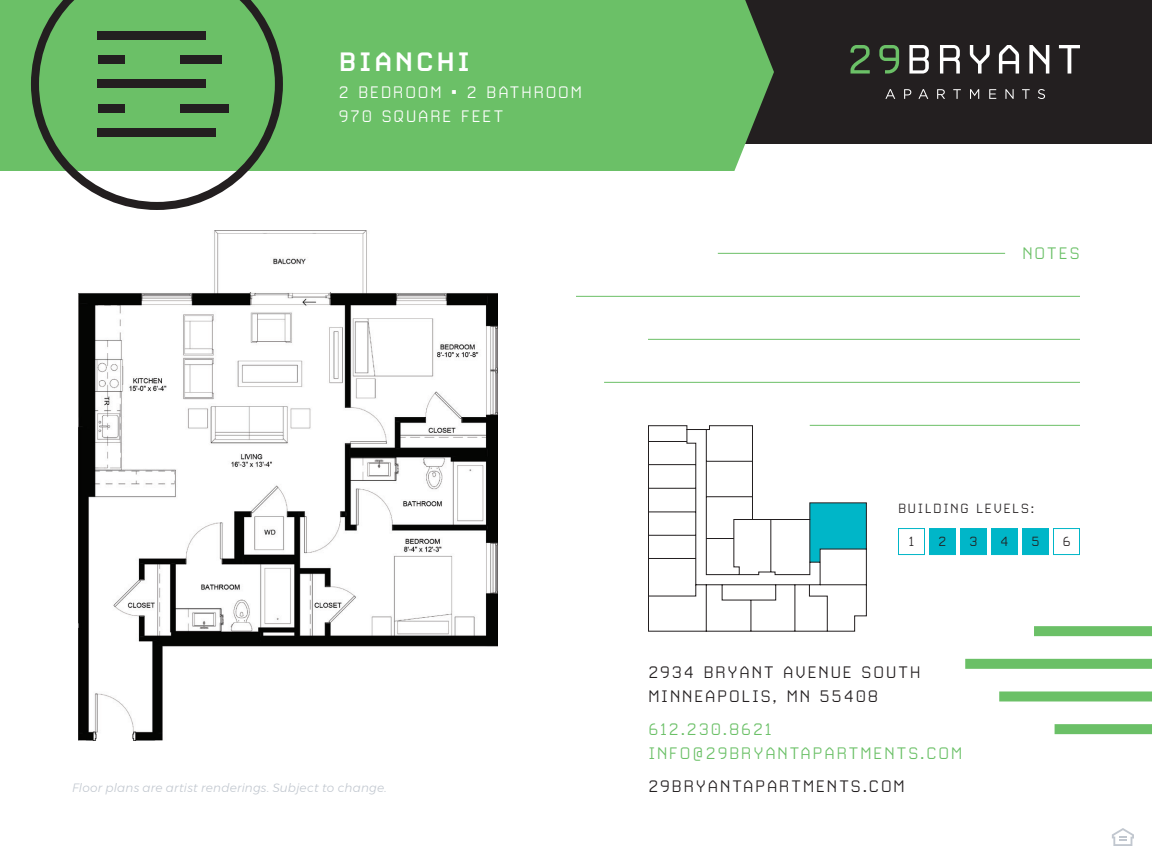
<style>
.page{position:relative;width:1152px;height:864px;background:#fff}
.page>*{position:absolute;margin:0;border:0;box-sizing:border-box;transform-origin:0 0}
.t1{font:700 32px "Carbon";letter-spacing:.05em;color:#fff}
.t2{font:100 20px/24px "Carbon";letter-spacing:.06em;color:#231f20}
.t3{font:100 20px/24px "Carbon";letter-spacing:.06em;color:#6bc067}
.t4{font:100 20px "Carbon";letter-spacing:.06em;color:#fff}
.t5{font:100 16px "Carbon";letter-spacing:.07em;color:#231f20}
.t6{font:italic 300 12px "Montserrat";letter-spacing:.015em;color:#c1c7cf}
</style>
<div class="page">
<div style="left:898px;top:528px;width:27px;height:27px;background:#fff;border:1px solid #00b6c8"></div>
<div style="left:929px;top:528px;width:27px;height:27px;background:#00b6c8"></div>
<div style="left:960px;top:528px;width:27px;height:27px;background:#00b6c8"></div>
<div style="left:991px;top:528px;width:27px;height:27px;background:#00b6c8"></div>
<div style="left:1022px;top:528px;width:27px;height:27px;background:#00b6c8"></div>
<div style="left:1053px;top:528px;width:27px;height:27px;background:#fff;border:1px solid #00b6c8"></div>
<div style="left:0;top:0;width:1152px;height:144px;background:#231f20"></div>
<div style="left:0;top:0;width:774px;height:171px;background:#6bc067"></div>
<svg style="left:1112px;top:828px;width:22px;height:18px"></svg>
<hr style="left:648px;top:339px;width:432px;height:1px;background:#6bc067">
<hr style="left:604px;top:382px;width:476px;height:1px;background:#6bc067">
<hr style="left:810px;top:425px;width:270px;height:1px;background:#6bc067">
<hr style="left:576px;top:296px;width:504px;height:1px;background:#6bc067">
<hr style="left:718px;top:253px;width:287px;height:1px;background:#6bc067">
<svg style="left:850px;top:45px;width:20px;height:29px"></svg>
<svg style="left:879px;top:45px;width:20px;height:29px"></svg>
<svg style="left:909px;top:45px;width:20px;height:29px"></svg>
<svg style="left:940px;top:45px;width:20px;height:29px"></svg>
<svg style="left:970px;top:45px;width:20px;height:29px"></svg>
<svg style="left:999px;top:45px;width:20px;height:29px"></svg>
<svg style="left:1029px;top:45px;width:20px;height:29px"></svg>
<svg style="left:1059px;top:45px;width:21px;height:29px"></svg>
<svg style="left:885px;top:89px;width:10px;height:10px"></svg>
<svg style="left:904px;top:89px;width:7px;height:10px"></svg>
<svg style="left:918px;top:89px;width:10px;height:10px"></svg>
<svg style="left:937px;top:89px;width:8px;height:10px"></svg>
<svg style="left:953px;top:89px;width:8px;height:10px"></svg>
<svg style="left:970px;top:89px;width:9px;height:10px"></svg>
<svg style="left:989px;top:89px;width:7px;height:10px"></svg>
<svg style="left:1005px;top:89px;width:9px;height:10px"></svg>
<svg style="left:1022px;top:89px;width:8px;height:10px"></svg>
<svg style="left:1038px;top:89px;width:7px;height:10px"></svg>
<svg style="left:31px;top:0;width:252px;height:210px;fill:#6bc067"></svg>
<div style="left:98px;top:31px;width:108px;height:9px;background:#231f20"></div>
<div style="left:98px;top:80px;width:108px;height:8px;background:#231f20"></div>
<div style="left:180px;top:56px;width:42px;height:8px;background:#231f20"></div>
<div style="left:98px;top:56px;width:26px;height:8px;background:#231f20"></div>
<div style="left:98px;top:104px;width:26px;height:8px;background:#231f20"></div>
<div style="left:98px;top:128px;width:118px;height:9px;background:#231f20"></div>
<div style="left:180px;top:104px;width:49px;height:8px;background:#231f20"></div>
<svg style="left:648px;top:425px;width:219px;height:207px"></svg>
<div style="left:1055px;top:724px;width:97px;height:10px;background:#6bc067"></div>
<div style="left:999px;top:691px;width:153px;height:10px;background:#6bc067"></div>
<div style="left:965px;top:659px;width:187px;height:10px;background:#6bc067"></div>
<div style="left:1034px;top:626px;width:118px;height:10px;background:#6bc067"></div>
<img style="left:78px;top:231px;width:420px;height:510px">
<p class="t1" style="left:338px;top:45px;width:134px">BIANCHI</p>
<p class="t4" style="left:338px;top:82px;width:245px">2 BEDROOM • 2 BATHROOM</p>
<p class="t4" style="left:338px;top:106px;width:167px">970 SQUARE FEET</p>
<p class="t3" style="left:1022px;top:241px;width:59px">NOTES</p>
<p class="t5" style="left:898px;top:501px;width:138px">BUILDING LEVELS:</p>
<p class="t5" style="left:908px;top:534px;width:8px">1</p>
<p class="t5" style="left:938px;top:534px;width:10px">2</p>
<p class="t5" style="left:969px;top:534px;width:10px">3</p>
<p class="t5" style="left:1000px;top:534px;width:10px">4</p>
<p class="t5" style="left:1031px;top:534px;width:10px">5</p>
<p class="t5" style="left:1062px;top:534px;width:10px">6</p>
<p class="t2" style="left:648px;top:660px;width:274px">2934 BRYANT AVENUE SOUTH<br>MINNEAPOLIS, MN 55408</p>
<p class="t3" style="left:648px;top:717px;width:316px">612.230.8621<br>INFO@29BRYANTAPARTMENTS.COM</p>
<p class="t6" style="left:72px;top:779px;width:316px">Floor plans are artist renderings. Subject to change.</p>
<p class="t2" style="left:648px;top:774px;width:259px">29BRYANTAPARTMENTS.COM</p>
</div>
